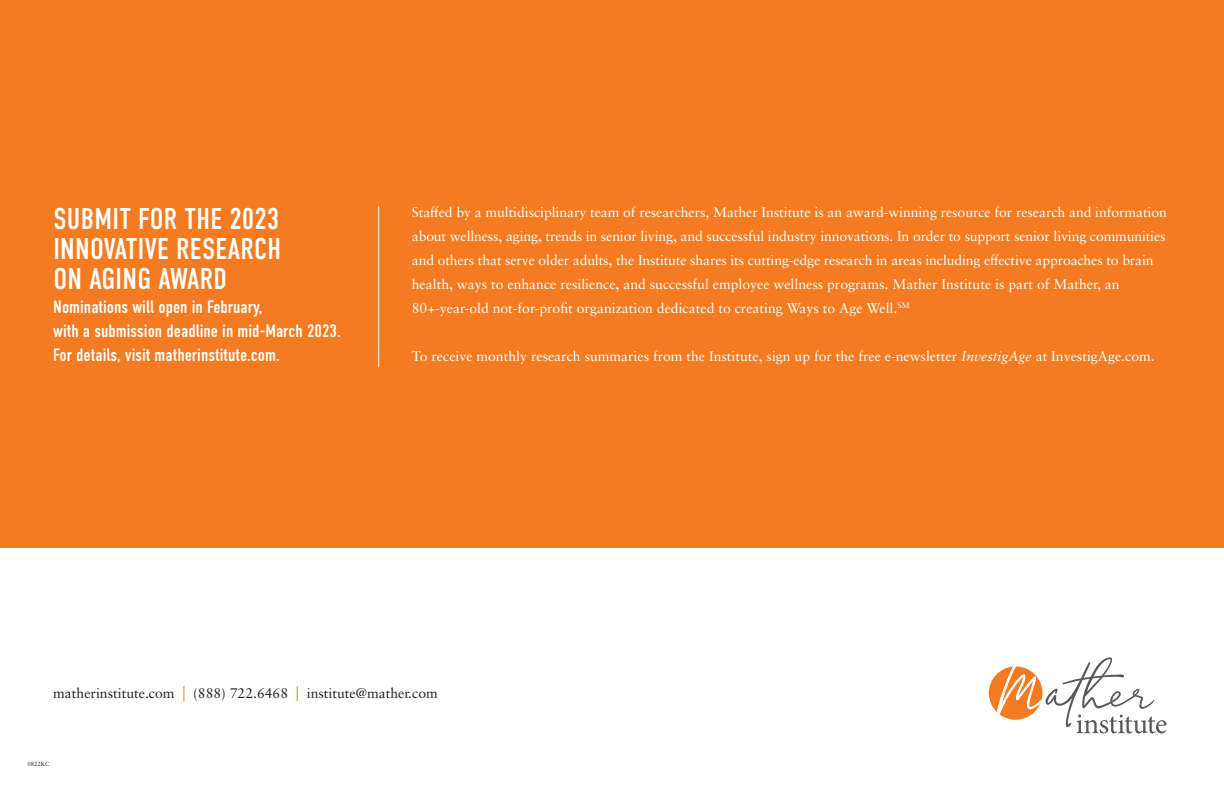
<style>
.page{position:relative;width:1224px;height:792px;background:#fff}
.page>*{position:absolute;margin:0;border:0;box-sizing:border-box;transform-origin:0 0}
.t1{font:30px "DIN Condensed";letter-spacing:.01em;color:#fff}
.t2{font:18px "DIN Condensed";color:#fff}
.t3{font:14px/24px "Sabon LT Pro";letter-spacing:-.005em;color:#fff}
.body_copy{font:14px "Sabon LT Pro";color:#231f20}
.t4{font:6px "Sabon LT Pro";color:#231f20}
.s1{font-style:italic}
.s2{font-size:19.6px;color:#f47b21}
</style>
<div class="page">
<div style="left:0;top:0;width:1224px;height:548px;background:#f47b21"></div>
<svg style="left:989px;top:657px;width:178px;height:77px"></svg>
<hr style="left:378px;top:206px;width:1px;height:161px;background:#fff">
<p class="t1" style="left:53px;top:202px;width:228px">SUBMIT FOR THE 2023</p>
<p class="t1" style="left:53px;top:232px;width:229px">INNOVATIVE RESEARCH</p>
<p class="t1" style="left:53px;top:262px;width:175px">ON AGING AWARD</p>
<p class="t2" style="left:53px;top:297px;width:211px">Nominations will open in February,</p>
<p class="t2" style="left:53px;top:321px;width:289px">with a submission deadline in mid-March 2023.</p>
<p class="t2" style="left:53px;top:345px;width:228px">For details, visit matherinstitute.com.</p>
<p class="t3" style="left:412px;top:199px;width:757px">Staffed by a multidisciplinary team of researchers, Mather Institute is an award-winning resource for research and information about wellness, aging, trends in senior living, and successful industry innovations. In order to support senior living communities and others that serve older adults, the Institute shares its cutting-edge research in areas including effective approaches to brain health, ways to enhance resilience, and successful employee wellness programs. Mather Institute is part of Mather, an 80+-year-old not-for-profit organization dedicated to creating Ways to Age Well. <sup>SM</sup></p>
<p class="t3" style="left:412px;top:343px;width:742px">To receive monthly research summaries from the Institute, sign up for the free e-newsletter <span class="s1">InvestigAge</span> at InvestigAge.com.</p>
<p class="body_copy" style="left:53px;top:684px;width:386px">matherinstitute.com <span class="s2">|</span> (888) 722.6468 <span class="s2">|</span> institute@mather.com</p>
<p class="t4" style="left:27px;top:760px;width:24px">0822KC</p>
</div>
